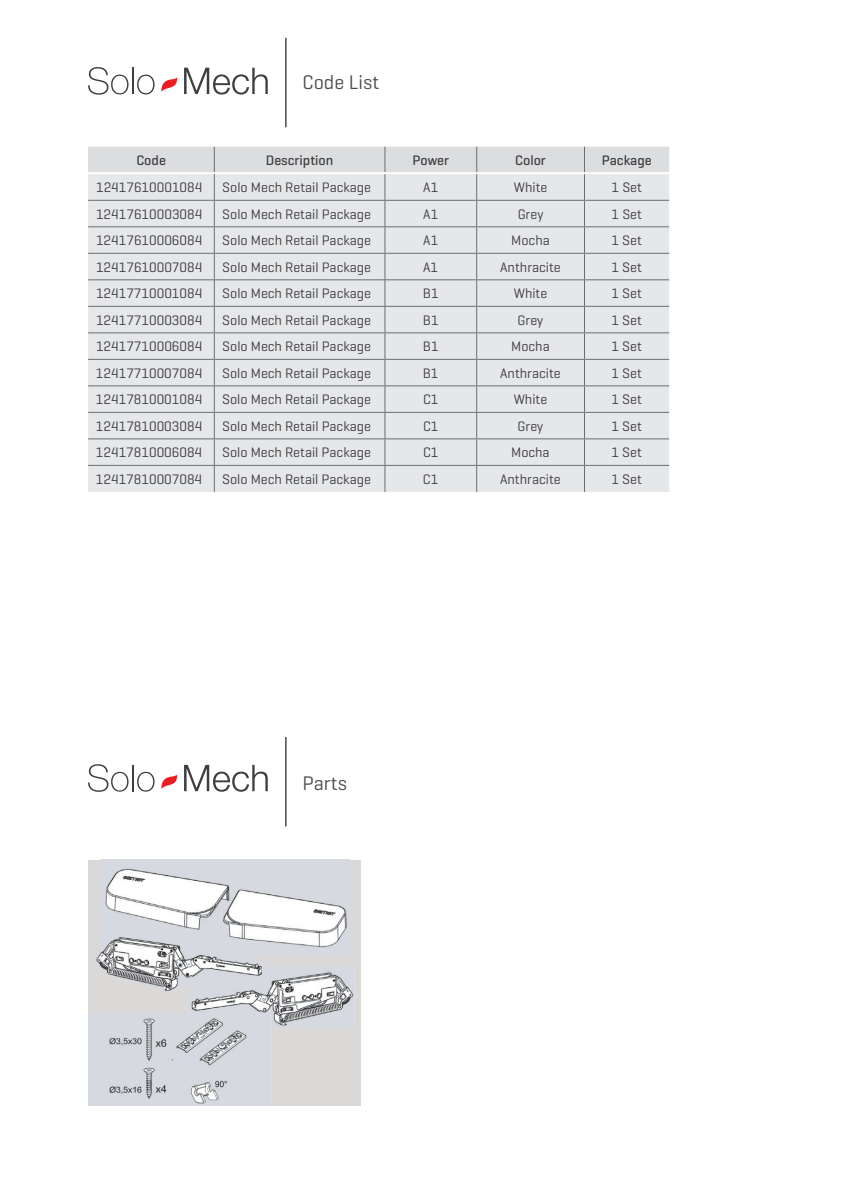
<style>
.page{position:relative;width:851px;height:1191px;background:#fff}
.page>*{position:absolute;margin:0;border:0;box-sizing:border-box;transform-origin:0 0}
.t1{font:20px "Geogrotesque";color:#4b4c4d}
.t2{font:14px "Geogrotesque";color:#3e3e3f}
.t3{font:500 14px "Geogrotesque";color:#3e3e3f}
</style>
<div class="page">
<hr style="left:285px;top:38px;width:1px;height:89px;background:#4b4c4d">
<hr style="left:285px;top:737px;width:1px;height:89px;background:#4b4c4d">
<svg style="left:161px;top:77px;width:16px;height:15px"></svg>
<svg style="left:88px;top:67px;width:66px;height:28px"></svg>
<svg style="left:184px;top:68px;width:84px;height:27px"></svg>
<svg style="left:161px;top:775px;width:16px;height:14px"></svg>
<svg style="left:88px;top:764px;width:66px;height:28px"></svg>
<svg style="left:184px;top:765px;width:84px;height:26px"></svg>
<div style="left:88px;top:859px;width:273px;height:246px;background:#dad9d8"></div>
<img style="left:105px;top:868px;width:242px;height:80px">
<img style="left:191px;top:972px;width:163px;height:56px">
<img style="left:96px;top:933px;width:166px;height:59px">
<img style="left:109px;top:1014px;width:162px;height:90px">
<svg style="left:88px;top:147px;width:581px;height:345px;background:#e0e1e3"></svg>
<h1 class="t1" style="left:302px;top:70px;width:78px">Code List</h1>
<p class="t3" style="left:136px;top:152px;width:31px">Code</p>
<p class="t3" style="left:266px;top:152px;width:69px">Description</p>
<p class="t3" style="left:412px;top:152px;width:38px">Power</p>
<p class="t3" style="left:515px;top:152px;width:32px">Color</p>
<p class="t3" style="left:601px;top:152px;width:51px">Package</p>
<p class="t2" style="left:96px;top:179px;width:108px">12417610001084</p>
<p class="t2" style="left:222px;top:179px;width:150px">Solo Mech Retail Package</p>
<p class="t2" style="left:423px;top:179px;width:16px">A1</p>
<p class="t2" style="left:513px;top:179px;width:35px">White</p>
<p class="t2" style="left:611px;top:179px;width:32px">1 Set</p>
<p class="t2" style="left:96px;top:205px;width:108px">12417610003084</p>
<p class="t2" style="left:222px;top:205px;width:150px">Solo Mech Retail Package</p>
<p class="t2" style="left:423px;top:205px;width:16px">A1</p>
<p class="t2" style="left:517px;top:205px;width:27px">Grey</p>
<p class="t2" style="left:611px;top:205px;width:32px">1 Set</p>
<p class="t2" style="left:96px;top:232px;width:108px">12417610006084</p>
<p class="t2" style="left:222px;top:232px;width:150px">Solo Mech Retail Package</p>
<p class="t2" style="left:423px;top:232px;width:16px">A1</p>
<p class="t2" style="left:511px;top:232px;width:40px">Mocha</p>
<p class="t2" style="left:611px;top:232px;width:32px">1 Set</p>
<p class="t2" style="left:96px;top:258px;width:108px">12417610007084</p>
<p class="t2" style="left:222px;top:258px;width:150px">Solo Mech Retail Package</p>
<p class="t2" style="left:423px;top:258px;width:16px">A1</p>
<p class="t2" style="left:500px;top:258px;width:62px">Anthracite</p>
<p class="t2" style="left:611px;top:258px;width:32px">1 Set</p>
<p class="t2" style="left:96px;top:285px;width:108px">12417710001084</p>
<p class="t2" style="left:222px;top:285px;width:150px">Solo Mech Retail Package</p>
<p class="t2" style="left:423px;top:285px;width:17px">B1</p>
<p class="t2" style="left:513px;top:285px;width:35px">White</p>
<p class="t2" style="left:611px;top:285px;width:32px">1 Set</p>
<p class="t2" style="left:96px;top:311px;width:108px">12417710003084</p>
<p class="t2" style="left:222px;top:311px;width:150px">Solo Mech Retail Package</p>
<p class="t2" style="left:423px;top:311px;width:17px">B1</p>
<p class="t2" style="left:517px;top:311px;width:27px">Grey</p>
<p class="t2" style="left:611px;top:311px;width:32px">1 Set</p>
<p class="t2" style="left:96px;top:338px;width:108px">12417710006084</p>
<p class="t2" style="left:222px;top:338px;width:150px">Solo Mech Retail Package</p>
<p class="t2" style="left:423px;top:338px;width:17px">B1</p>
<p class="t2" style="left:511px;top:338px;width:40px">Mocha</p>
<p class="t2" style="left:611px;top:338px;width:32px">1 Set</p>
<p class="t2" style="left:96px;top:364px;width:108px">12417710007084</p>
<p class="t2" style="left:222px;top:364px;width:150px">Solo Mech Retail Package</p>
<p class="t2" style="left:423px;top:364px;width:17px">B1</p>
<p class="t2" style="left:500px;top:364px;width:62px">Anthracite</p>
<p class="t2" style="left:611px;top:364px;width:32px">1 Set</p>
<p class="t2" style="left:96px;top:391px;width:108px">12417810001084</p>
<p class="t2" style="left:222px;top:391px;width:150px">Solo Mech Retail Package</p>
<p class="t2" style="left:423px;top:391px;width:17px">C1</p>
<p class="t2" style="left:513px;top:391px;width:35px">White</p>
<p class="t2" style="left:611px;top:391px;width:32px">1 Set</p>
<p class="t2" style="left:96px;top:417px;width:108px">12417810003084</p>
<p class="t2" style="left:222px;top:417px;width:150px">Solo Mech Retail Package</p>
<p class="t2" style="left:423px;top:417px;width:17px">C1</p>
<p class="t2" style="left:517px;top:417px;width:27px">Grey</p>
<p class="t2" style="left:611px;top:417px;width:32px">1 Set</p>
<p class="t2" style="left:96px;top:444px;width:108px">12417810006084</p>
<p class="t2" style="left:222px;top:444px;width:150px">Solo Mech Retail Package</p>
<p class="t2" style="left:423px;top:444px;width:17px">C1</p>
<p class="t2" style="left:511px;top:444px;width:40px">Mocha</p>
<p class="t2" style="left:611px;top:444px;width:32px">1 Set</p>
<p class="t2" style="left:96px;top:470px;width:108px">12417810007084</p>
<p class="t2" style="left:222px;top:470px;width:150px">Solo Mech Retail Package</p>
<p class="t2" style="left:423px;top:470px;width:17px">C1</p>
<p class="t2" style="left:500px;top:470px;width:62px">Anthracite</p>
<p class="t2" style="left:611px;top:470px;width:32px">1 Set</p>
<h1 class="t1" style="left:302px;top:771px;width:46px">Parts</h1>
</div>
